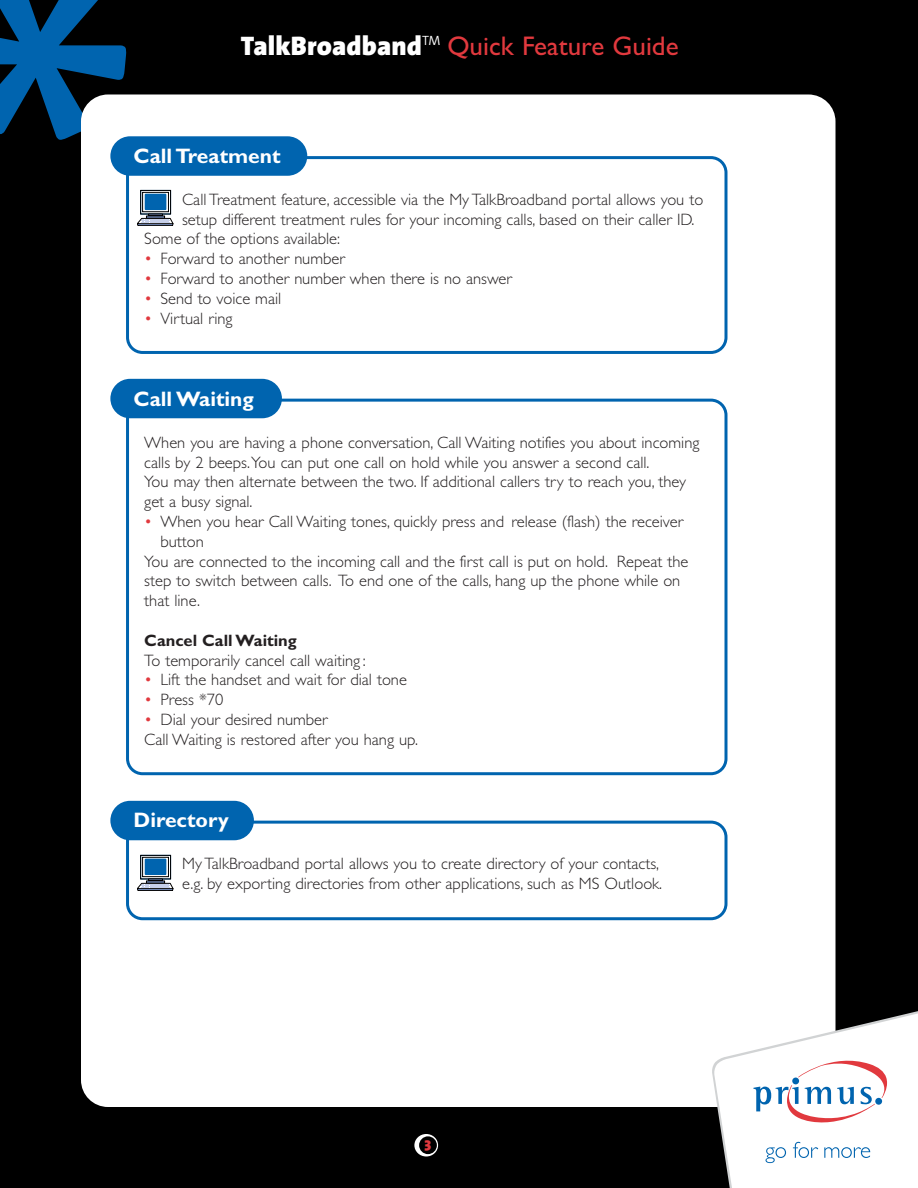
<style>
.page{position:relative;width:918px;height:1188px;background:#000}
.page>*{position:absolute;margin:0;border:0;box-sizing:border-box;transform-origin:0 0}
.t1{font:27px "Gill Sans";color:#e1393e}
.t2{font:700 21px "Gill Sans";color:#fff}
.t3{font:300 16.5px/19.8px "Gill Sans";color:#231f20}
.t4{font:700 16.5px "Gill Sans";color:#231f20}
.t5{font:900 15px "The Sans";color:#e1393e}
.s1{font-family:"The Sans";font-weight:900;color:#fff}
.s2{color:#e1393e}
</style>
<div class="page">
<svg style="left:0;top:0;width:126px;height:140px"></svg>
<div style="left:81px;top:94px;width:755px;height:1013px;background:#fff;border-radius:27px"></div>
<svg style="left:712px;top:1008px;width:206px;height:180px"></svg>
<svg style="left:126px;top:156px;width:602px;height:198px"></svg>
<div style="left:110px;top:136px;width:197px;height:40px;background:#0064af;border-radius:20px"></div>
<svg style="left:126px;top:399px;width:602px;height:376px"></svg>
<div style="left:110px;top:379px;width:172px;height:39px;background:#0064af;border-radius:20px"></div>
<svg style="left:126px;top:821px;width:602px;height:99px"></svg>
<div style="left:110px;top:801px;width:144px;height:39px;background:#0064af;border-radius:20px"></div>
<svg style="left:414px;top:1134px;width:24px;height:22px"></svg>
<div style="left:419px;top:1136px;width:18px;height:18px;background:#000;border-radius:50%"></div>
<div style="left:140px;top:190px;width:31px;height:24px;border:1px solid #010000"></div>
<svg style="left:144px;top:194px;width:23px;height:16px"></svg>
<div style="left:142px;top:192px;width:27px;height:20px;border:1px solid #010000"></div>
<div style="left:145px;top:194px;width:21px;height:16px;background:#0064af"></div>
<svg style="left:137px;top:214px;width:36px;height:12px"></svg>
<div style="left:140px;top:855px;width:31px;height:24px;border:1px solid #010000"></div>
<svg style="left:144px;top:859px;width:23px;height:16px"></svg>
<div style="left:142px;top:857px;width:27px;height:20px;border:1px solid #010000"></div>
<div style="left:145px;top:859px;width:21px;height:16px;background:#0064af"></div>
<svg style="left:137px;top:879px;width:36px;height:12px"></svg>
<h1 class="t1" style="left:241px;top:36px;width:439px"><span class="s1">TalkBroadband</span><sup>TM</sup> Quick Feature Guide</h1>
<p class="t2" style="left:133px;top:148px;width:149px">Call Treatment</p>
<p class="t3" style="left:182px;top:191px;width:523px">Call Treatment feature, accessible via the My TalkBroadband portal allows you to</p>
<p class="t3" style="left:182px;top:211px;width:514px">setup different treatment rules for your incoming calls, based on their caller ID.</p>
<p class="t3" style="left:144px;top:231px;width:197px">Some of the options available:</p>
<p class="t3" style="left:144px;top:251px;width:202px"><span class="s2">•</span> Forward to another number</p>
<p class="t3" style="left:144px;top:270px;width:369px"><span class="s2">•</span> Forward to another number when there is no answer</p>
<p class="t3" style="left:144px;top:290px;width:138px"><span class="s2">•</span> Send to voice mail</p>
<p class="t3" style="left:144px;top:310px;width:90px"><span class="s2">•</span> Virtual ring</p>
<p class="t2" style="left:133px;top:391px;width:122px">Call Waiting</p>
<p class="t3" style="left:144px;top:434px;width:557px">When you are having a phone conversation, Call Waiting notifies you about incoming calls by 2 beeps.You can put one call on hold while you answer a second call.<br>You may then alternate between the two. If additional callers try to reach you, they get a busy signal.</p>
<p class="t3" style="left:144px;top:513px;width:540px"><span class="s2">•</span> When you hear Call Waiting tones, quickly press and release (flash) the receiver</p>
<p class="t3" style="left:160px;top:533px;width:45px">button</p>
<p class="t3" style="left:144px;top:553px;width:546px">You are connected to the incoming call and the first call is put on hold. Repeat the</p>
<p class="t3" style="left:144px;top:573px;width:538px">step to switch between calls. To end one of the calls, hang up the phone while on</p>
<p class="t3" style="left:144px;top:593px;width:57px">that line.</p>
<p class="t4" style="left:144px;top:634px;width:154px">Cancel Call Waiting</p>
<p class="t3" style="left:144px;top:652px;width:223px">To temporarily cancel call waiting :</p>
<p class="t3" style="left:144px;top:672px;width:264px"><span class="s2">•</span> Lift the handset and wait for dial tone</p>
<p class="t3" style="left:144px;top:692px;width:80px"><span class="s2">•</span> Press *70</p>
<p class="t3" style="left:144px;top:711px;width:275px"><span class="s2">•</span> Dial your desired number<br>Call Waiting is restored after you hang up.</p>
<p class="t2" style="left:133px;top:813px;width:97px">Directory</p>
<p class="t3" style="left:182px;top:855px;width:482px">My TalkBroadband portal allows you to create directory of your contacts, e.g. by exporting directories from other applications, such as MS Outlook.</p>
<p class="t5" style="left:425px;top:1137px;width:8px">3</p>
</div>
